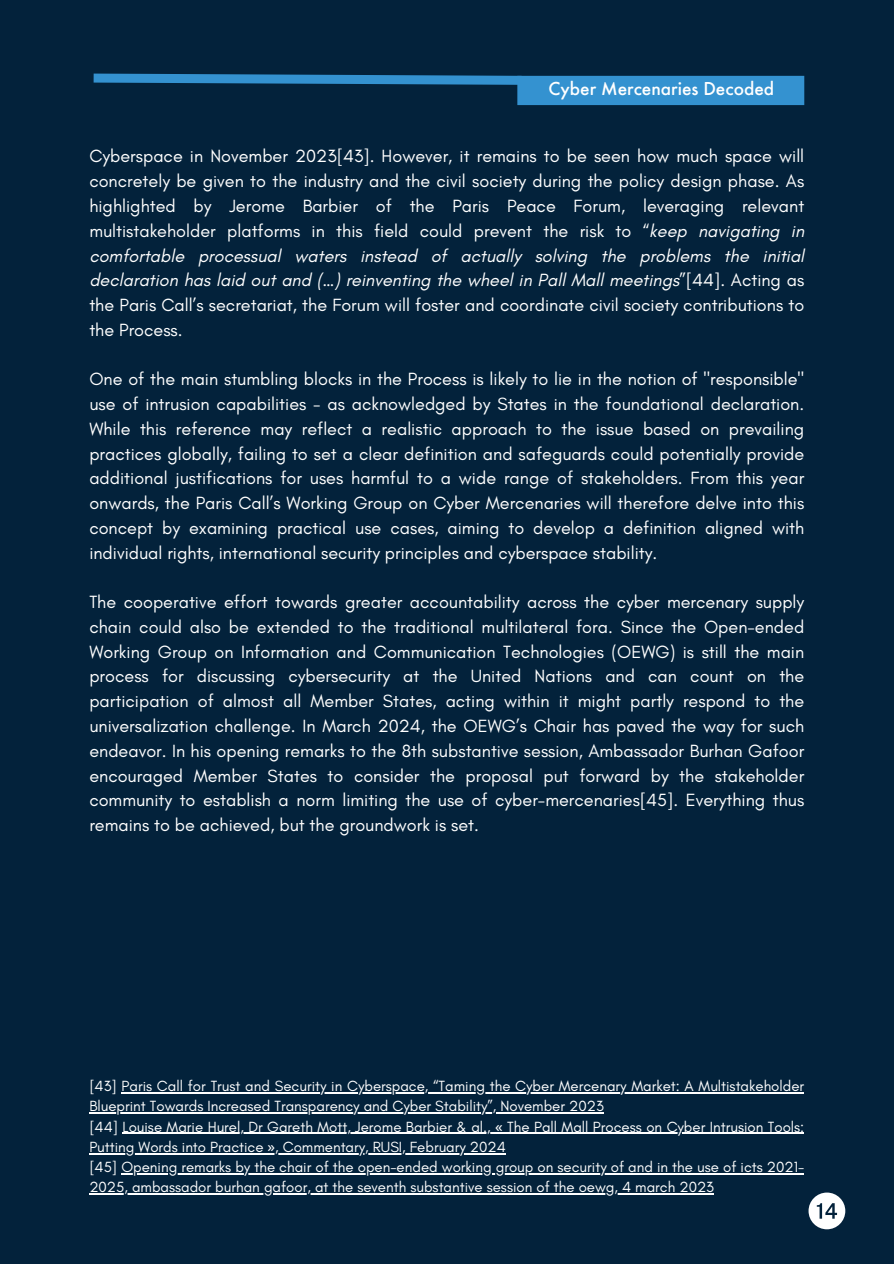
<style>
.page{position:relative;width:894px;height:1264px;background:#fff}
.page>*{position:absolute;margin:0;border:0;box-sizing:border-box;transform-origin:0 0}
.t1{font:500 19.5px "Futura Round";color:#fff}
.t2{font:18px/24.8px "Glacial Indifference";color:#fff;text-align:justify}
.t3{font:15px/20.2px "Glacial Indifference";color:#fff}
.s1{font-style:italic}
.s2{font-family:"Noto Sans"}
</style>
<div class="page">
<div style="left:0;top:0;width:893px;height:1263px;background:#03223b"></div>
<svg style="left:93px;top:73px;width:437px;height:12px"></svg>
<div style="left:517px;top:76px;width:287px;height:29px;background:#3492d0"></div>
<hr style="left:121px;top:1092px;width:683px;height:1px;background:#fff">
<hr style="left:89px;top:1112px;width:514px;height:1px;background:#fff">
<hr style="left:122px;top:1132px;width:682px;height:1px;background:#fff">
<hr style="left:89px;top:1152px;width:416px;height:2px;background:#fff">
<hr style="left:121px;top:1173px;width:683px;height:1px;background:#fff">
<hr style="left:89px;top:1193px;width:625px;height:1px;background:#fff">
<svg style="left:808px;top:1192px;width:37px;height:37px"></svg>
<h1 class="t1" style="left:548px;top:81px;width:227px">Cyber Mercenaries Decoded</h1>
<h2 class="t2" style="left:89px;top:144px;width:716px">Cyberspace in November 2023[43]. However, it remains to be seen how much space will concretely be given to the industry and the civil society during the policy design phase. As highlighted by Jerome Barbier of the Paris Peace Forum, leveraging relevant multistakeholder platforms in this field could prevent the risk to “<span class="s1">keep navigating in comfortable processual waters instead of actually solving the problems the initial declaration has laid out and (…) reinventing the wheel in Pall Mall meetings</span>”[44]. Acting as the Paris Call’s secretariat, the Forum will foster and coordinate civil society contributions to the Process.</h2>
<h2 class="t2" style="left:89px;top:366px;width:716px">One of the main stumbling blocks in the Process is likely to lie in the notion of "responsible" use of intrusion capabilities - as acknowledged by States in the foundational declaration.<br>While this reference may reflect a realistic approach to the issue based on prevailing practices globally, failing to set a clear definition and safeguards could potentially provide additional justifications for uses harmful to a wide range of stakeholders. From this year onwards, the Paris Call’s Working Group on Cyber Mercenaries will therefore delve into this concept by examining practical use cases, aiming to develop a definition aligned with individual rights, international security principles and cyberspace stability.</h2>
<h2 class="t2" style="left:89px;top:589px;width:716px">The cooperative effort towards greater accountability across the cyber mercenary supply chain could also be extended to the traditional multilateral fora. Since the Open-ended Working Group on Information and Communication Technologies (OEWG) is still the main process for discussing cybersecurity at the United Nations and can count on the participation of almost all Member States, acting within it might partly respond to the universalization challenge. In March 2024, the OEWG’s Chair has paved the way for such endeavor. In his opening remarks to the 8th substantive session, Ambassador Burhan Gafoor encouraged Member States to consider the proposal put forward by the stakeholder community to establish a norm limiting the use of cyber-mercenaries[45]. Everything thus remains to be achieved, but the groundwork is set.</h2>
<p class="t3" style="left:89px;top:1075px;width:716px">[43] Paris Call for Trust and Security in Cyberspace, “Taming the Cyber Mercenary Market: A Multistakeholder</p>
<p class="t3" style="left:89px;top:1095px;width:716px">Blueprint Towards Increased Transparency and Cyber Stability”, November 2023<br>[44] Louise Marie Hurel, Dr Gareth Mott, Jerome Barbier &amp; al., <span class="s2">«</span> The Pall Mall Process on Cyber Intrusion Tools:<br>Putting Words into Practice <span class="s2">»</span>, Commentary, RUSI, February 2024<br>[45] Opening remarks by the chair of the open-ended working group on security of and in the use of icts 2021- 2025, ambassador burhan gafoor, at the seventh substantive session of the oewg, 4 march 2023</p>
</div>
